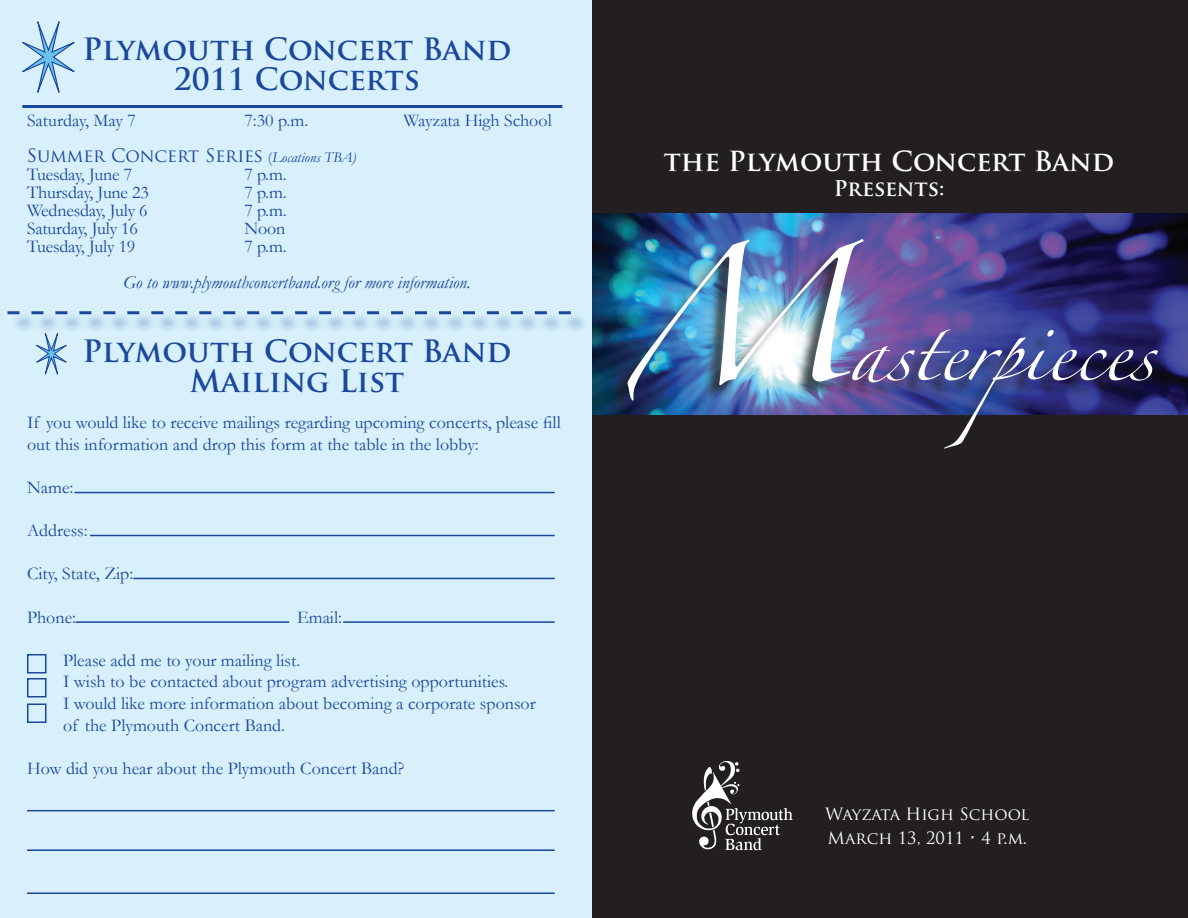
<style>
.page{position:relative;width:1188px;height:918px;background:#fff}
.page>*{position:absolute;margin:0;border:0;box-sizing:border-box;transform-origin:0 0}
.t1{font:120px "Zapfino";color:#fff}
.t2{font:54px "Zapfino";color:#fff}
.t3{font:700 30px/30px "Trajan Pro";color:#1b479d;text-align:center}
.t4{font:700 27px "Trajan Pro";color:#fff}
.t5{font:700 21px "Trajan Pro";color:#fff}
.t6{font:18px/21.6px "Garamond";color:#1b479d}
.t7{font:italic 18px "Garamond";color:#1b479d}
.t8{font:18px "Trajan Pro";color:#1b479d}
.t9{font:16.5px/24px "Trajan Pro";color:#fff}
.s1{font-family:"Garamond";font-size:15px}
.s2{font-family:"Garamond";font-style:italic;font-size:15px}
</style>
<div class="page">
<div style="left:0;top:0;width:592px;height:918px;background:#d7f0fb"></div>
<svg style="left:36px;top:333px;width:31px;height:42px"></svg>
<div style="left:592px;top:0;width:596px;height:219px;background:#231f20"></div>
<div style="left:593px;top:408px;width:595px;height:510px;background:#231f20"></div>
<img style="left:592px;top:213px;width:596px;height:202px">
<svg style="left:22px;top:21px;width:53px;height:72px"></svg>
<hr style="left:22px;top:105px;width:540px;height:3px;background:#1b479d">
<div style="left:10px;top:314px;width:579px;height:19px;background:#1b479d;opacity:.75"></div>
<svg style="left:8px;top:311px;width:563px;height:3px"></svg>
<div style="left:27px;top:654px;width:19px;height:20px;border:2px solid #1b479d"></div>
<div style="left:27px;top:678px;width:19px;height:20px;border:2px solid #1b479d"></div>
<div style="left:27px;top:704px;width:19px;height:19px;border:2px solid #1b479d"></div>
<hr style="left:74px;top:492px;width:481px;height:1px;background:#1b479d">
<hr style="left:90px;top:535px;width:465px;height:1px;background:#1b479d">
<hr style="left:133px;top:578px;width:422px;height:1px;background:#1b479d">
<hr style="left:76px;top:621px;width:213px;height:2px;background:#1b479d">
<hr style="left:343px;top:621px;width:212px;height:2px;background:#1b479d">
<hr style="left:27px;top:810px;width:528px;height:1px;background:#1b479d">
<hr style="left:27px;top:849px;width:528px;height:2px;background:#1b479d">
<hr style="left:27px;top:892px;width:528px;height:2px;background:#1b479d">
<div style="left:608px;top:242px;width:546px;height:224px;background:#231f20;opacity:.75"></div>
<svg style="left:692px;top:761px;width:101px;height:89px"></svg>
<h3 class="t3" style="left:82px;top:34px;width:431px">Plymouth Concert Band<br>2011 Concerts</h3>
<p class="t6" style="left:27px;top:109px;width:111px">Saturday, May 7</p>
<p class="t6" style="left:244px;top:109px;width:65px">7:30 p.m.</p>
<p class="t6" style="left:403px;top:109px;width:150px">Wayzata High School</p>
<p class="t8" style="left:27px;top:144px;width:331px">Summer Concert Series <span class="s1">(</span><span class="s2">Locations TBA)</span></p>
<p class="t6" style="left:27px;top:163px;width:107px">Tuesday, June 7</p>
<p class="t6" style="left:244px;top:163px;width:44px">7 p.m.</p>
<p class="t6" style="left:27px;top:181px;width:123px">Thursday, June 23</p>
<p class="t6" style="left:244px;top:181px;width:44px">7 p.m.</p>
<p class="t6" style="left:27px;top:199px;width:122px">Wednesday, July 6</p>
<p class="t6" style="left:244px;top:199px;width:44px">7 p.m.</p>
<p class="t6" style="left:27px;top:217px;width:113px">Saturday, July 16</p>
<p class="t6" style="left:245px;top:217px;width:42px">Noon</p>
<p class="t6" style="left:27px;top:235px;width:110px">Tuesday, July 19</p>
<p class="t6" style="left:245px;top:235px;width:44px">7 p.m.</p>
<p class="t7" style="left:123px;top:272px;width:349px">Go to www.plymouthconcertband.org for more information.</p>
<h3 class="t3" style="left:82px;top:336px;width:431px">Plymouth Concert Band<br>Mailing List</h3>
<p class="t6" style="left:27px;top:411px;width:535px">If you would like to receive mailings regarding upcoming concerts, please fill out this information and drop this form at the table in the lobby:</p>
<p class="t6" style="left:27px;top:476px;width:48px">Name:</p>
<p class="t6" style="left:27px;top:519px;width:62px">Address:</p>
<p class="t6" style="left:27px;top:563px;width:108px">City, State, Zip:</p>
<p class="t6" style="left:27px;top:606px;width:51px">Phone:</p>
<p class="t6" style="left:297px;top:606px;width:47px">Email:</p>
<p class="t6" style="left:63px;top:649px;width:474px">Please add me to your mailing list.<br>I wish to be contacted about program advertising opportunities.<br>I would like more information about becoming a corporate sponsor of the Plymouth Concert Band.</p>
<p class="t6" style="left:27px;top:757px;width:379px">How did you hear about the Plymouth Concert Band?</p>
<h3 class="t4" style="left:664px;top:144px;width:452px">the Plymouth Concert Band</h3>
<p class="t5" style="left:834px;top:175px;width:112px">Presents:</p>
<h1 class="t1" style="left:624px;top:268px;width:226px">M</h1>
<h2 class="t2" style="left:849px;top:329px;width:307px">asterpieces</h2>
<p class="t9" style="left:825px;top:802px;width:206px">Wayzata High School<br>March 13, 2011 • 4 p.m.</p>
</div>
